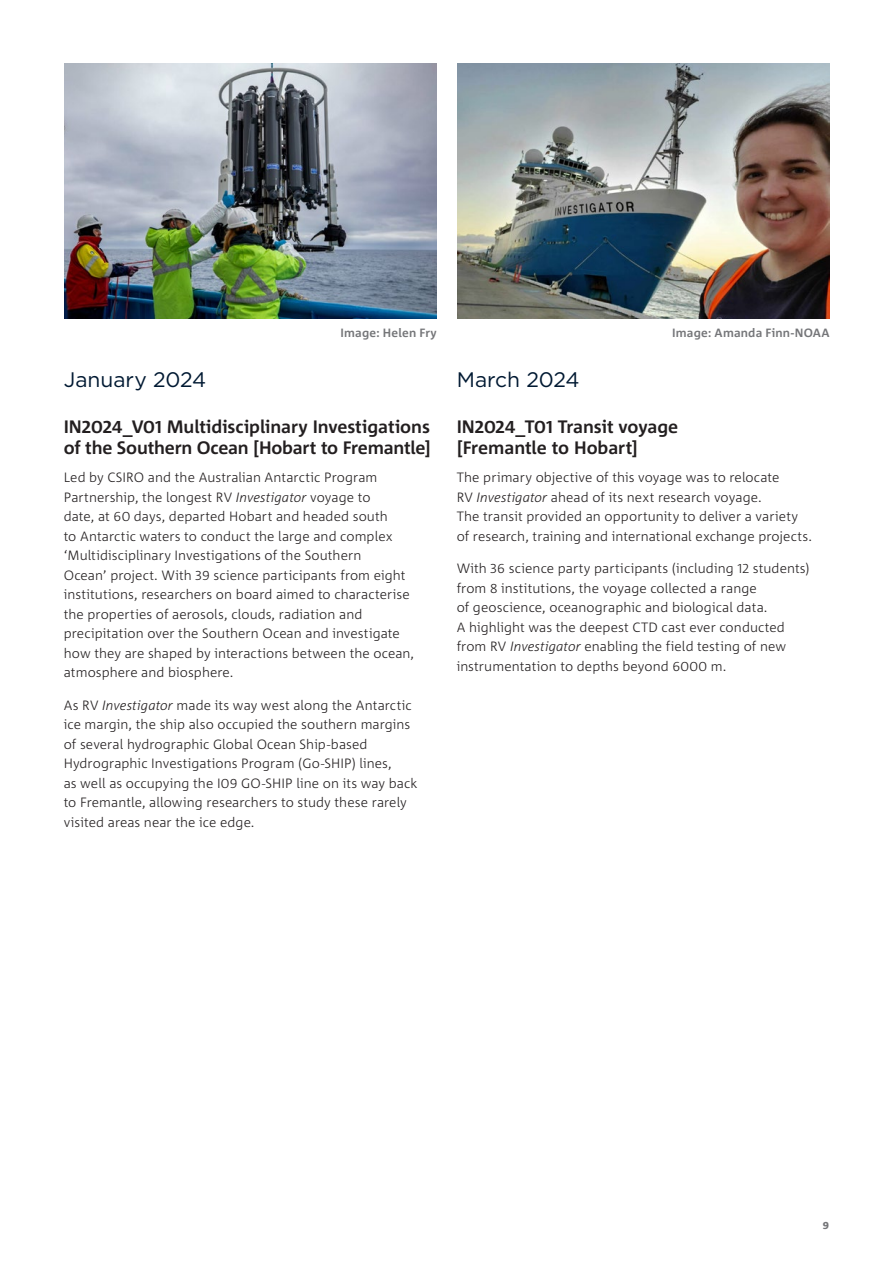
<style>
.page{position:relative;width:893px;height:1263px;background:#fff}
.page>*{position:absolute;margin:0;border:0;box-sizing:border-box;transform-origin:0 0}
.H2_Heading__No_TOC{font:21px "Gotham";letter-spacing:-.005em;color:#001932}
.H3_Subhead{font:700 18px/21px "Corpid C1";letter-spacing:-.005em;color:#231f20}
.Body_Copy{font:300 13.5px/19.5px "Corpid C1";letter-spacing:.005em;color:#231f20}
.Caption_right{font:700 12px "Corpid C1";letter-spacing:.015em;color:#757679}
.t1{font:800 10.5px "Corpid C1";color:#757679}
.s1{font-style:italic}
</style>
<div class="page">
<img style="left:64px;top:64px;width:373px;height:255px">
<img style="left:457px;top:64px;width:373px;height:255px">
<p class="Caption_right" style="left:341px;top:325px;width:98px">Image: Helen Fry</p>
<p class="Caption_right" style="left:672px;top:325px;width:159px">Image: Amanda Finn-NOAA</p>
<h2 class="H2_Heading__No_TOC" style="left:64px;top:366px;width:144px">January 2024</h2>
<h3 class="H3_Subhead" style="left:64px;top:416px;width:369px">IN2024_V01 Multidisciplinary Investigations of the Southern Ocean [Hobart to Fremantle]</h3>
<p class="Body_Copy" style="left:64px;top:467px;width:352px">Led by CSIRO and the Australian Antarctic Program Partnership, the longest RV <span class="s1">Investigator</span> voyage to<br>date, at 60 days, departed Hobart and headed south<br>to Antarctic waters to conduct the large and complex ‘Multidisciplinary Investigations of the Southern<br>Ocean’ project. With 39 science participants from eight institutions, researchers on board aimed to characterise the properties of aerosols, clouds, radiation and precipitation over the Southern Ocean and investigate how they are shaped by interactions between the ocean, atmosphere and biosphere.</p>
<p class="Body_Copy" style="left:64px;top:695px;width:355px">As RV <span class="s1">Investigator</span> made its way west along the Antarctic ice margin, the ship also occupied the southern margins of several hydrographic Global Ocean Ship-based Hydrographic Investigations Program (Go-SHIP) lines,<br>as well as occupying the I09 GO-SHIP line on its way back to Fremantle, allowing researchers to study these rarely visited areas near the ice edge.</p>
<h2 class="H2_Heading__No_TOC" style="left:457px;top:366px;width:124px">March 2024</h2>
<h3 class="H3_Subhead" style="left:457px;top:416px;width:223px">IN2024_T01 Transit voyage [Fremantle to Hobart]</h3>
<p class="Body_Copy" style="left:457px;top:467px;width:357px">The primary objective of this voyage was to relocate<br>RV <span class="s1">Investigator</span> ahead of its next research voyage.<br>The transit provided an opportunity to deliver a variety of research, training and international exchange projects.</p>
<p class="Body_Copy" style="left:457px;top:558px;width:355px">With 36 science party participants (including 12 students) from 8 institutions, the voyage collected a range<br>of geoscience, oceanographic and biological data.<br>A highlight was the deepest CTD cast ever conducted from RV <span class="s1">Investigator</span> enabling the field testing of new instrumentation to depths beyond 6000 m.</p>
<p class="t1" style="left:823px;top:1218px;width:8px">9</p>
</div>
